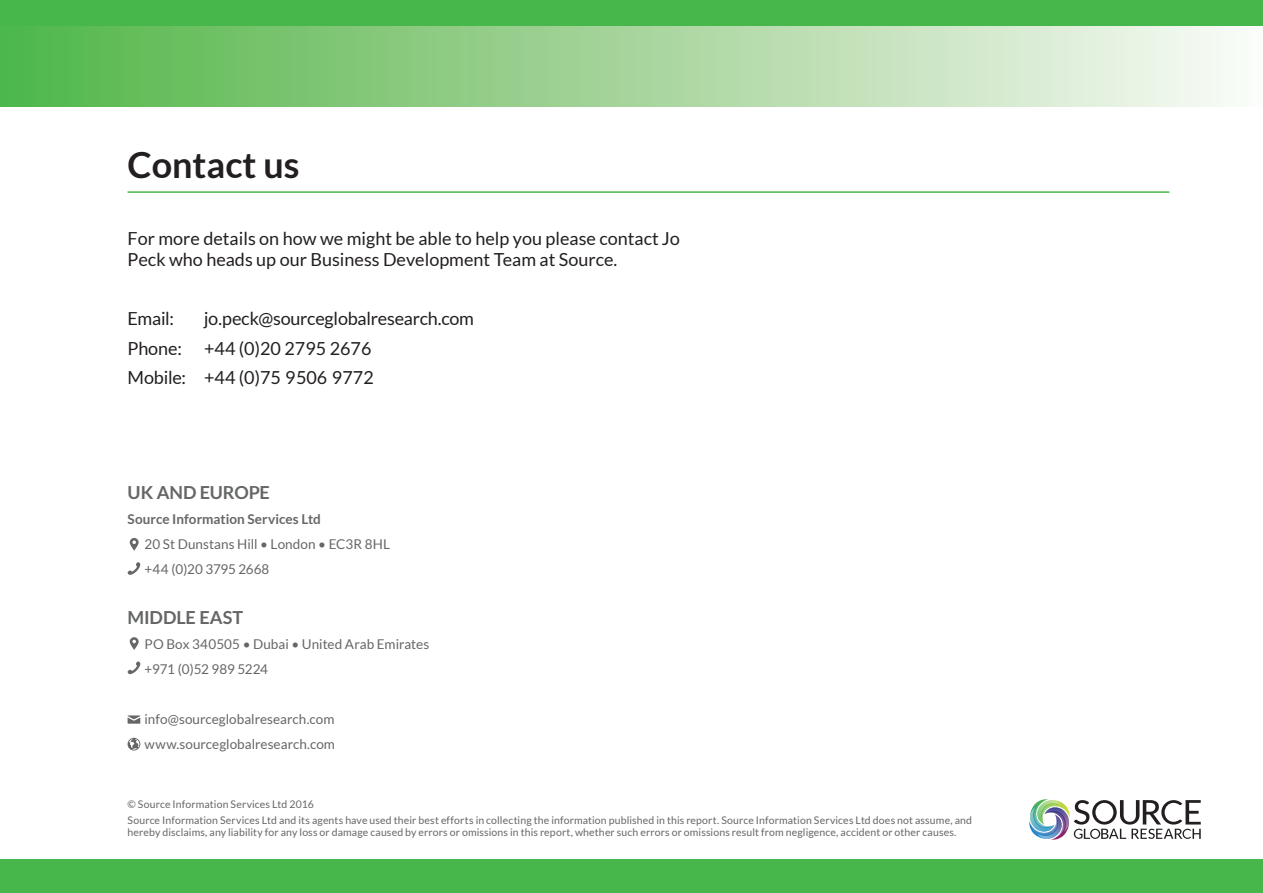
<style>
.page{position:relative;width:1263px;height:893px;background:#fff}
.page>*{position:absolute;margin:0;border:0;box-sizing:border-box;transform-origin:0 0}
.Sub_Head{font:700 36px "Lato";color:#231f20}
.t1{font:18px/21px "Lato";color:#231f20}
.t2{font:700 18px "Lato";color:#656666}
.t3{font:13.5px "Lato";color:#656666}
.t4{font:700 13.5px "Lato";color:#656666}
.t5{font:13.5px "Lato";letter-spacing:-.02em;color:#656666}
.t6{font:10.5px/12px "Lato";letter-spacing:.01em;color:#656666}
</style>
<div class="page">
<div style="left:0;top:21px;width:1263px;height:85px;background:linear-gradient(to right,#51b447,#fbf9f5)"></div>
<div style="left:0;top:0;width:1263px;height:26px;background:#48b74b"></div>
<img style="left:1029px;top:799px;width:172px;height:41px">
<div style="left:0;top:859px;width:1263px;height:34px;background:#48b74b"></div>
<hr style="left:128px;top:191px;width:1041px;height:2px;background:#48b74b">
<svg style="left:128px;top:738px;width:12px;height:12px"></svg>
<svg style="left:127px;top:661px;width:14px;height:14px"></svg>
<svg style="left:127px;top:562px;width:14px;height:13px"></svg>
<svg style="left:127px;top:715px;width:14px;height:9px"></svg>
<svg style="left:130px;top:637px;width:9px;height:13px"></svg>
<svg style="left:130px;top:538px;width:9px;height:13px"></svg>
<p class="Sub_Head" style="left:128px;top:144px;width:174px">Contact us</p>
<p class="t1" style="left:128px;top:228px;width:554px">For more details on how we might be able to help you please contact Jo<br>Peck who heads up our Business Development Team at Source.</p>
<p class="t1" style="left:128px;top:308px;width:48px">Email:</p>
<p class="t1" style="left:204px;top:308px;width:271px">jo.peck@sourceglobalresearch.com</p>
<p class="t1" style="left:128px;top:338px;width:245px">Phone: +44 (0)20 2795 2676</p>
<p class="t1" style="left:128px;top:367px;width:248px">Mobile: +44 (0)75 9506 9772</p>
<p class="t2" style="left:128px;top:482px;width:144px">UK AND EUROPE</p>
<p class="t4" style="left:128px;top:512px;width:195px">Source Information Services Ltd</p>
<p class="t3" style="left:145px;top:537px;width:247px">20 St Dunstans Hill • London • EC3R 8HL</p>
<p class="t3" style="left:145px;top:562px;width:126px">+44 (0)20 3795 2668</p>
<p class="t2" style="left:128px;top:607px;width:117px">MIDDLE EAST</p>
<p class="t3" style="left:145px;top:637px;width:286px">PO Box 340505 • Dubai • United Arab Emirates</p>
<p class="t5" style="left:145px;top:662px;width:125px">+971 (0)52 989 5224</p>
<p class="t3" style="left:145px;top:712px;width:191px">info@sourceglobalresearch.com</p>
<p class="t3" style="left:145px;top:737px;width:192px">www.sourceglobalresearch.com</p>
<p class="t6" style="left:128px;top:798px;width:188px">© Source Information Services Ltd 2016</p>
<p class="t6" style="left:128px;top:814px;width:846px">Source Information Services Ltd and its agents have used their best efforts in collecting the information published in this report. Source Information Services Ltd does not assume, and hereby disclaims, any liability for any loss or damage caused by errors or omissions in this report, whether such errors or omissions result from negligence, accident or other causes.</p>
</div>
